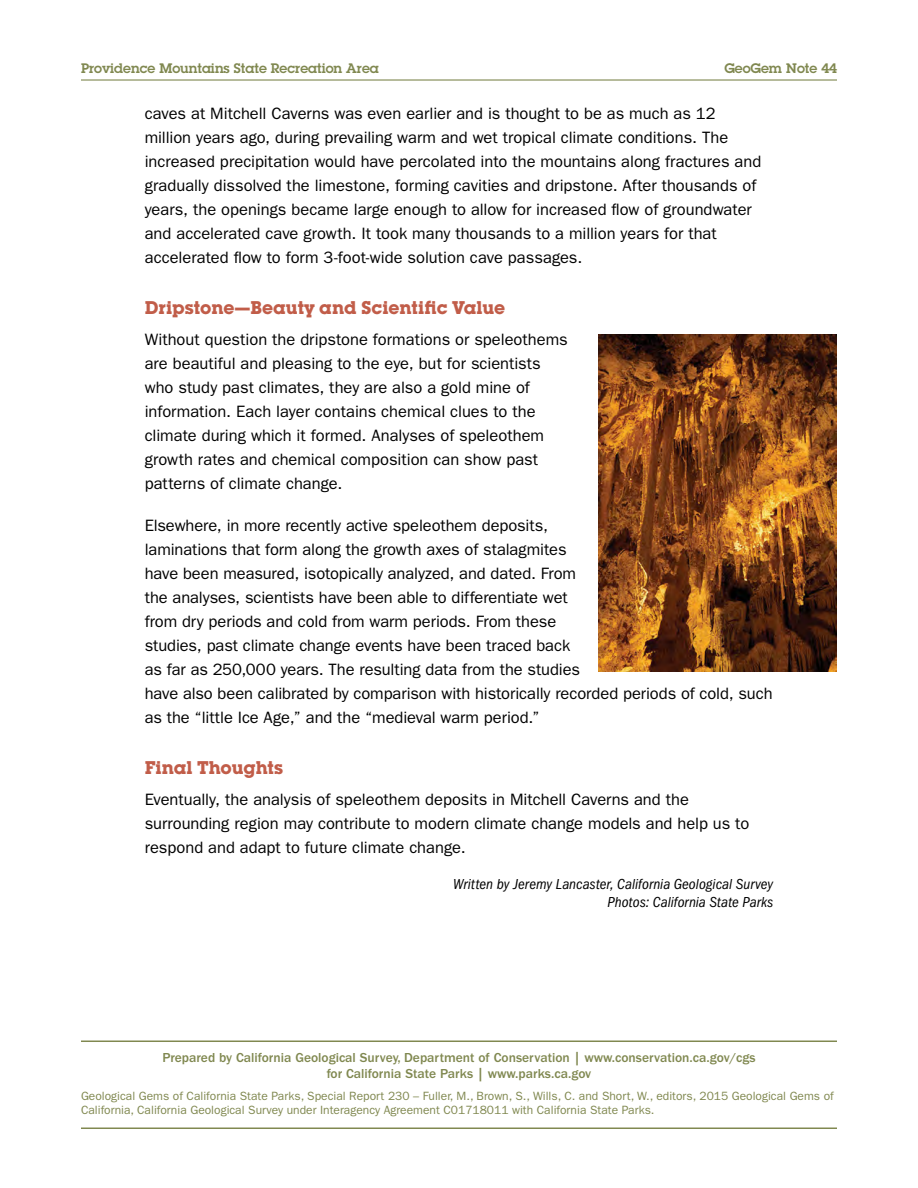
<style>
.page{position:relative;width:918px;height:1188px;background:#fff}
.page>*{position:absolute;margin:0;border:0;box-sizing:border-box;transform-origin:0 0}
.t1{font:700 18px "Lubalin Graph Std";color:#c15d49}
.Body{font:16.5px/24px "ITC Franklin Gothic Std";color:#000}
.ByLine{font:italic condensed 15px "ITC Franklin Gothic Std";letter-spacing:.005em;color:#000}
.t2{font:500 13.5px/16.2px "ITC Franklin Gothic Std";color:#808850;text-align:center}
.Header_pages{font:600 13.5px "Lubalin Graph Std";color:#808850}
.t3{font:12px/14.4px "ITC Franklin Gothic Std";color:#808850}
</style>
<div class="page">
<hr style="left:81px;top:1041px;width:756px;height:1px;background:#808850">
<hr style="left:81px;top:1128px;width:756px;height:1px;background:#808850">
<hr style="left:81px;top:79px;width:756px;height:2px;background:#808850">
<img style="left:598px;top:335px;width:239px;height:337px">
<p class="Header_pages" style="left:81px;top:59px;width:299px">Providence Mountains State Recreation Area</p>
<p class="Header_pages" style="left:724px;top:59px;width:114px">GeoGem Note 44</p>
<p class="Body" style="left:145px;top:102px;width:618px">caves at Mitchell Caverns was even earlier and is thought to be as much as 12 million years ago, during prevailing warm and wet tropical climate conditions. The increased precipitation would have percolated into the mountains along fractures and gradually dissolved the limestone, forming cavities and dripstone. After thousands of years, the openings became large enough to allow for increased flow of groundwater and accelerated cave growth. It took many thousands to a million years for that accelerated flow to form 3-foot-wide solution cave passages.</p>
<p class="t1" style="left:145px;top:296px;width:362px">Dripstone—Beauty and Scientific Value</p>
<p class="Body" style="left:145px;top:328px;width:425px">Without question the dripstone formations or speleothems are beautiful and pleasing to the eye, but for scientists who study past climates, they are also a gold mine of information. Each layer contains chemical clues to the climate during which it formed. Analyses of speleothem growth rates and chemical composition can show past patterns of climate change.</p>
<p class="Body" style="left:145px;top:514px;width:629px">Elsewhere, in more recently active speleothem deposits,<br>laminations that form along the growth axes of stalagmites<br>have been measured, isotopically analyzed, and dated. From<br>the analyses, scientists have been able to differentiate wet<br>from dry periods and cold from warm periods. From these<br>studies, past climate change events have been traced back<br>as far as 250,000 years. The resulting data from the studies<br>have also been calibrated by comparison with historically recorded periods of cold, such as the “little Ice Age,” and the “medieval warm period.”</p>
<p class="t1" style="left:145px;top:756px;width:140px">Final Thoughts</p>
<p class="Body" style="left:145px;top:787px;width:606px">Eventually, the analysis of speleothem deposits in Mitchell Caverns and the surrounding region may contribute to modern climate change models and help us to respond and adapt to future climate change.</p>
<p class="ByLine" style="left:453px;top:875px;width:322px">Written by Jeremy Lancaster, California Geological Survey</p>
<p class="ByLine" style="left:608px;top:893px;width:167px">Photos: California State Parks</p>
<p class="t2" style="left:162px;top:1050px;width:595px">Prepared by California Geological Survey, Department of Conservation | www.conservation.ca.gov/cgs for California State Parks | www.parks.ca.gov</p>
<p class="t3" style="left:81px;top:1088px;width:754px">Geological Gems of California State Parks, Special Report 230 – Fuller, M., Brown, S., Wills, C. and Short, W., editors, 2015 Geological Gems of<br>California, California Geological Survey under Interagency Agreement C01718011 with California State Parks.</p>
</div>
